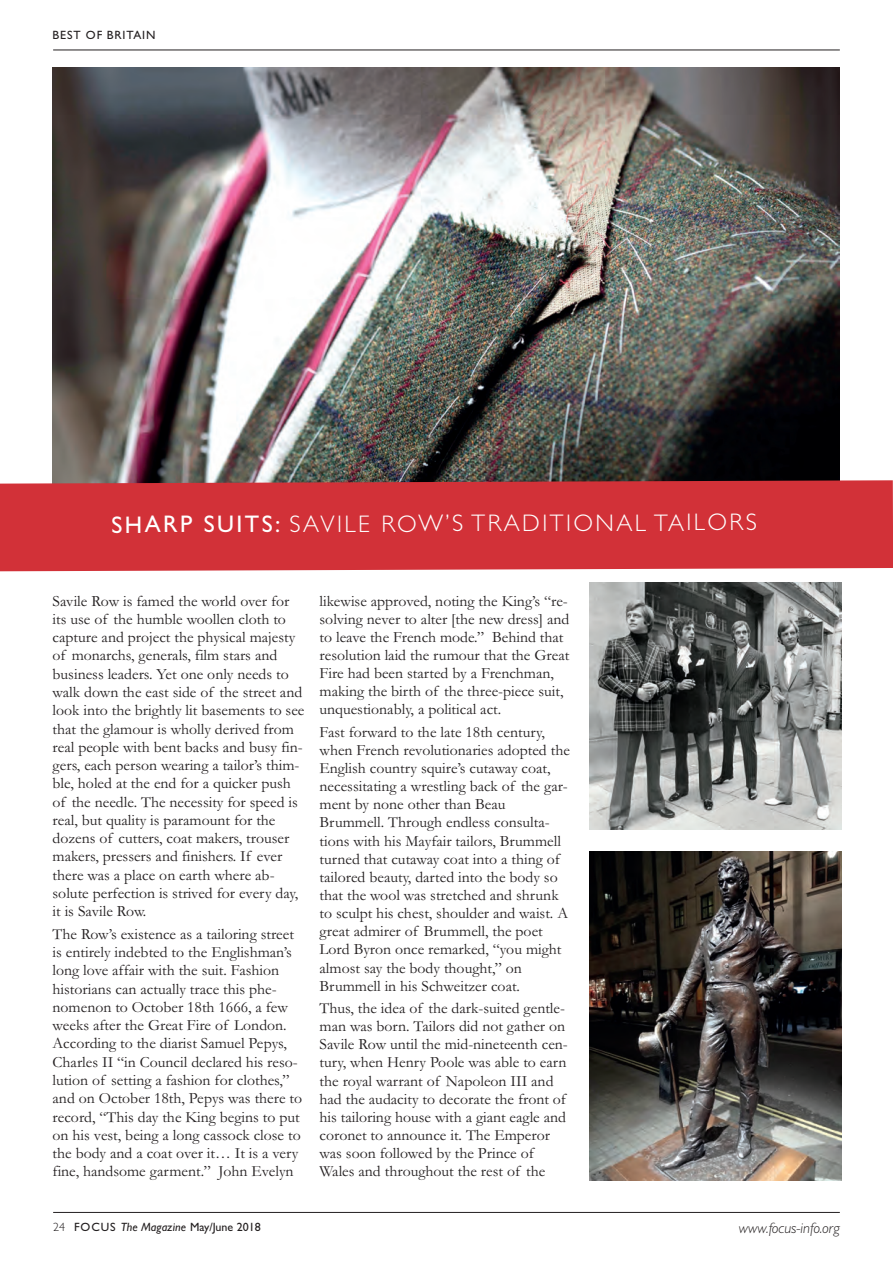
<style>
.page{position:relative;width:893px;height:1263px;background:#fff}
.page>*{position:absolute;margin:0;border:0;box-sizing:border-box;transform-origin:0 0}
.t1{font:300 24px "Gill Sans";letter-spacing:.095em;color:#fff}
.t2{font:15.75px/18.3px "Garamond";color:#231f20}
.t3{font:italic 300 15px "Gill Sans MT Pro";color:#231f20}
.t4{font:12px "Gill Sans";color:#231f20}
.t5{font:12px "Gill Sans";letter-spacing:.075em;color:#231f20}
.s1{font-weight:400}
.s2{font-family:"Gill Sans MT Pro";font-weight:300}
.s3{font-style:italic}
</style>
<div class="page">
<hr style="left:53px;top:50px;width:787px;height:1px;background:#231f20">
<hr style="left:53px;top:1212px;width:787px;height:1px;background:#231f20">
<img style="left:53px;top:68px;width:786px;height:412px">
<div style="left:0;top:480px;width:893px;height:91px;background:#d23138"></div>
<img style="left:590px;top:583px;width:252px;height:247px">
<img style="left:590px;top:851px;width:252px;height:329px">
<p class="t5" style="left:53px;top:28px;width:105px">BEST OF BRITAIN</p>
<h1 class="t1" style="left:111px;top:509px;width:647px"><span class="s1">SHARP SUITS:</span> SAVILE ROW’S TRADITIONAL TAILORS</h1>
<p class="t2" style="left:53px;top:591px;width:253px">Savile Row is famed the world over for its use of the humble woollen cloth to capture and project the physical majesty of monarchs, generals, film stars and business leaders. Yet one only needs to walk down the east side of the street and look into the brightly lit basements to see that the glamour is wholly derived from real people with bent backs and busy fin&shy;gers, each person wearing a tailor’s thim&shy;ble, holed at the end for a quicker push of the needle. The necessity for speed is real, but quality is paramount for the dozens of cutters, coat makers, trouser makers, pressers and finishers. If ever there was a place on earth where ab&shy;solute perfection is strived for every day, it is Savile Row.</p>
<p class="t2" style="left:53px;top:924px;width:251px">The Row’s existence as a tailoring street is entirely indebted to the Englishman’s long love affair with the suit. Fashion historians can actually trace this phe&shy;nomenon to October 18th 1666, a few weeks after the Great Fire of London.<br>According to the diarist Samuel Pepys, Charles II “in Council declared his reso&shy;lution of setting a fashion for clothes,” and on October 18th, Pepys was there to record, “This day the King begins to put on his vest, being a long cassock close to the body and a coat over it… It is a very fine, handsome garment.” John Evelyn</p>
<p class="t2" style="left:320px;top:591px;width:251px">likewise approved, noting the King’s “re&shy;solving never to alter [the new dress] and to leave the French mode.” Behind that resolution laid the rumour that the Great Fire had been started by a Frenchman, making the birth of the three-piece suit, unquestionably, a political act.</p>
<p class="t2" style="left:320px;top:722px;width:252px">Fast forward to the late 18th century, when French revolutionaries adopted the English country squire’s cutaway coat, necessitating a wrestling back of the gar&shy;ment by none other than Beau Brummell. Through endless consulta&shy;tions with his Mayfair tailors, Brummell turned that cutaway coat into a thing of tailored beauty, darted into the body so that the wool was stretched and shrunk to sculpt his chest, shoulder and waist. A great admirer of Brummell, the poet Lord Byron once remarked, “you might almost say the body thought,” on Brummell in his Schweitzer coat.</p>
<p class="t2" style="left:320px;top:998px;width:250px">Thus, the idea of the dark-suited gentle&shy;man was born. Tailors did not gather on Savile Row until the mid-nineteenth cen&shy;tury, when Henry Poole was able to earn the royal warrant of Napoleon III and had the audacity to decorate the front of his tailoring house with a giant eagle and coronet to announce it. The Emperor was soon followed by the Prince of Wales and throughout the rest of the</p>
<p class="t4" style="left:53px;top:1220px;width:209px"><span class="s2">24</span> FOCUS <span class="s3">The Magazine</span> May/June 2018</p>
<p class="t3" style="left:739px;top:1222px;width:103px">www.focus-info.org</p>
</div>
